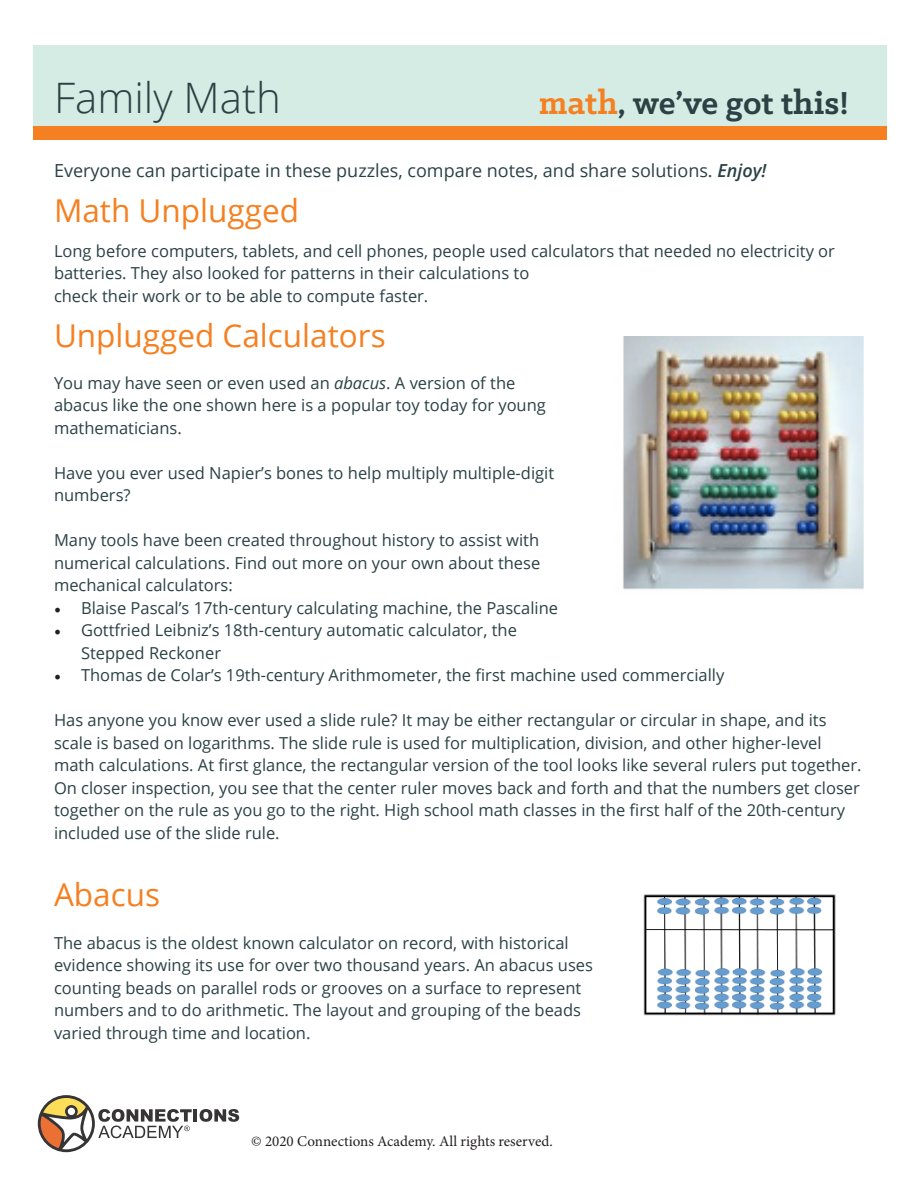
<style>
.page{position:relative;width:918px;height:1188px;background:#fff}
.page>*{position:absolute;margin:0;border:0;box-sizing:border-box;transform-origin:0 0}
.t1{font:300 42px "Open Sans";color:#2b4144}
.t2{font:700 36px "Klinic Slab";color:#2b4144}
.t3{font:31.5px "Open Sans";color:#f58021}
.t4{font:18px "Open Sans";color:#2b4144}
.t5{font:16.5px/22.5px "Open Sans";color:#2b4144}
.t6{font:15px "Minion Pro";color:#231f20}
.s1{color:#f58021}
.s2{font-weight:600;font-style:italic}
.s3{font-style:italic}
.s4{font-family:"Minion Pro";font-size:18px;color:#231f20}
</style>
<div class="page">
<svg style="left:38px;top:1095px;width:201px;height:57px"></svg>
<div style="left:33px;top:45px;width:854px;height:94px;background:#d4ece4"></div>
<div style="left:33px;top:126px;width:854px;height:13px;background:#f58021"></div>
<img style="left:623px;top:337px;width:241px;height:253px">
<img style="left:643px;top:894px;width:193px;height:122px">
<p class="t1" style="left:54px;top:69px;width:228px">Family Math</p>
<p class="t2" style="left:539px;top:79px;width:311px"><span class="s1">math</span>, we’ve got this!</p>
<p class="t4" style="left:54px;top:158px;width:714px">Everyone can participate in these puzzles, compare notes, and share solutions. <span class="s2">Enjoy!</span></p>
<p class="t3" style="left:54px;top:189px;width:247px">Math Unplugged</p>
<p class="t5" style="left:54px;top:239px;width:782px">Long before computers, tablets, and cell phones, people used calculators that needed no electricity or batteries. They also looked for patterns in their calculations to<br>check their work or to be able to compute faster.</p>
<p class="t3" style="left:54px;top:314px;width:333px">Unplugged Calculators</p>
<p class="t5" style="left:54px;top:371px;width:493px">You may have seen or even used an <span class="s3">abacus</span>. A version of the abacus like the one shown here is a popular toy today for young mathematicians.</p>
<p class="t5" style="left:54px;top:461px;width:502px">Have you ever used Napier’s bones to help multiply multiple-digit numbers?</p>
<p class="t5" style="left:54px;top:529px;width:488px;text-align:justify">Many tools have been created throughout history to assist with numerical calculations. Find out more on your own about these mechanical calculators:</p>
<p class="t5" style="left:54px;top:596px;width:506px"><span class="s4">•</span> Blaise Pascal’s 17th-century calculating machine, the Pascaline</p>
<p class="t5" style="left:81px;top:619px;width:437px;text-indent:-27px"><span class="s4">•</span> Gottfried Leibniz’s 18th-century automatic calculator, the<br>Stepped Reckoner</p>
<p class="t5" style="left:54px;top:664px;width:672px"><span class="s4">•</span> Thomas de Colar’s 19th-century Arithmometer, the first machine used commercially</p>
<p class="t5" style="left:54px;top:709px;width:809px">Has anyone you know ever used a slide rule? It may be either rectangular or circular in shape, and its scale is based on logarithms. The slide rule is used for multiplication, division, and other higher-level math calculations. At first glance, the rectangular version of the tool looks like several rulers put together.<br>On closer inspection, you see that the center ruler moves back and forth and that the numbers get closer together on the rule as you go to the right. High school math classes in the first half of the 20th-century included use of the slide rule.</p>
<p class="t3" style="left:54px;top:873px;width:108px">Abacus</p>
<p class="t5" style="left:54px;top:931px;width:541px">The abacus is the oldest known calculator on record, with historical evidence showing its use for over two thousand years. An abacus uses counting beads on parallel rods or grooves on a surface to represent numbers and to do arithmetic. The layout and grouping of the beads varied through time and location.</p>
<p class="t6" style="left:251px;top:1131px;width:303px">© 2020 Connections Academy. All rights reserved.</p>
</div>
